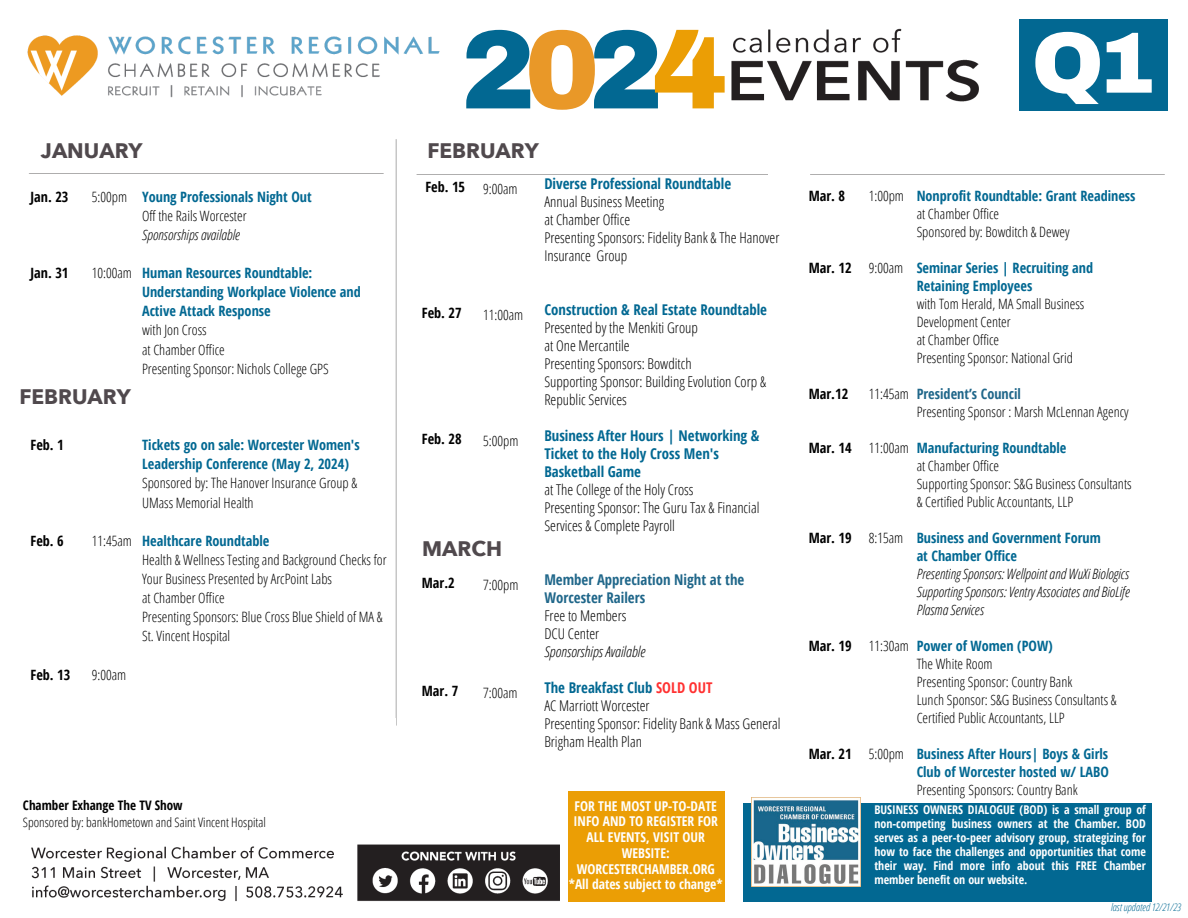
<style>
.page{position:relative;width:1188px;height:918px;background:#fff}
.page>*{position:absolute;margin:0;border:0;box-sizing:border-box;transform-origin:0 0}
.t1{font:900 112.2px "Archivo";color:#026892}
.t2{font:900 86.85px "Archivo";color:#fff}
.t3{font:700 21px "Avenir Next LT Pro";color:#50494d}
.t4{font:300 14.85px/18px "Open Sans Condensed";color:#000}
.t5{font:700 14.85px "Open Sans Condensed";color:#20678a}
.t6{font:700 14.85px "Open Sans Condensed";color:#026892}
.t7{font:300 14.25px/18px "Open Sans Condensed";color:#000}
.t8{font:700 14.25px/19.2px "Open Sans Condensed";color:#026892}
.t9{font:italic 300 14.25px/18px "Open Sans Condensed";color:#000}
.t10{font:700 14.25px "Open Sans Condensed";color:#000}
.t11{font:700 13.5px/15.8px "Open Sans Condensed";color:#fff;text-align:center}
.t12{font:300 13.05px "Open Sans Condensed";color:#000}
.t13{font:700 13.05px "Open Sans Condensed";color:#000}
.t14{font:700 12px/14px "Open Sans Condensed";color:#fff;text-align:justify}
.t15{font:italic 300 10.5px "Open Sans Condensed";color:#026892}
.s1{color:#e99828}
.s2{color:#eb9e05}
.s3{font-weight:300;color:#000}
.s4{font-weight:300;font-style:italic;color:#000}
.s5{font-weight:700;color:#026892}
.s6{font-weight:700;color:#20678a}
.s7{font-style:italic}
.s8{color:#ff3131}
.s9{font-weight:700;font-style:normal;color:#026892}
</style>
<div class="page">
<img style="left:27px;top:28px;width:1138px;height:874px">
<div style="left:1019px;top:19px;width:149px;height:92px;background:#026892"></div>
<div style="left:768px;top:131px;width:41px;height:600px;background:#fff"></div>
<div style="left:744px;top:803px;width:408px;height:99px;background:#026892"></div>
<img style="left:751px;top:798px;width:109px;height:89px">
<div style="left:341px;top:741px;width:221px;height:101px;background:#fff"></div>
<div style="left:568px;top:785px;width:157px;height:117px;background:#eb9e05"></div>
<div style="left:23px;top:718px;width:372px;height:126px;background:#fff"></div>
<div style="left:568px;top:741px;width:157px;height:50px;background:#fff"></div>
<h4 class="t1" style="left:461px;top:10px;width:268px">2<span class="s1">0</span>2<span class="s2">4</span></h4>
<h5 class="t2" style="left:1031px;top:16px;width:125px">Q1</h5>
<h5 class="t3" style="left:41px;top:137px;width:103px">JANUARY</h5>
<h5 class="t3" style="left:427px;top:137px;width:113px">FEBRUARY</h5>
<h5 class="t10" style="left:31px;top:186px;width:39px">Jan. 23</h5>
<h4 class="t7" style="left:92px;top:187px;width:37px">5:00pm</h4>
<h5 class="t10" style="left:31px;top:263px;width:39px">Jan. 31</h5>
<h4 class="t7" style="left:92px;top:264px;width:42px">10:00am</h4>
<p class="t3" style="left:19px;top:384px;width:113px">FEBRUARY</p>
<h1 class="t8" style="left:142px;top:186px;width:171px">Young Professionals Night Out<br><span class="s3">Off the Rails Worcester<br></span><span class="s4">Sponsorships available</span></h1>
<h2 class="t8" style="left:142px;top:263px;width:220px">Human Resources Roundtable:<br>Understanding Workplace Violence and<br>Active Attack Response<br><span class="s3">with Jon Cross<br>at Chamber Office<br>Presenting Sponsor: Nichols College GPS</span></h2>
<h5 class="t10" style="left:31px;top:435px;width:35px">Feb. 1</h5>
<h5 class="t10" style="left:31px;top:531px;width:35px">Feb. 6</h5>
<h4 class="t7" style="left:92px;top:531px;width:42px">11:45am</h4>
<h3 class="t8" style="left:142px;top:435px;width:219px">Tickets go on sale: Worcester Women's Leadership Conference (May 2, 2024)<br><span class="s3">Sponsored by: The Hanover Insurance Group &amp; UMass Memorial Health</span></h3>
<h3 class="t7" style="left:142px;top:531px;width:246px;line-height:19.2px"><span class="s5">Healthcare Roundtable<br></span>Health &amp; Wellness Testing and Background Checks for Your Business Presented by ArcPoint Labs<br>at Chamber Office<br>Presenting Sponsors: Blue Cross Blue Shield of MA &amp; St. Vincent Hospital</h3>
<h5 class="t10" style="left:31px;top:664px;width:41px">Feb. 13</h5>
<h4 class="t7" style="left:92px;top:665px;width:36px">9:00am</h4>
<h6 class="t13" style="left:23px;top:796px;width:161px">Chamber Exhange The TV Show</h6>
<p class="t12" style="left:23px;top:813px;width:244px">Sponsored by: bankHometown and Saint Vincent Hospital</p>
<h4 class="t10" style="left:425px;top:177px;width:41px">Feb. 15</h4>
<h5 class="t7" style="left:483px;top:179px;width:36px">9:00am</h5>
<h4 class="t10" style="left:422px;top:303px;width:41px">Feb. 27</h4>
<h5 class="t7" style="left:483px;top:305px;width:42px">11:00am</h5>
<h4 class="t10" style="left:422px;top:429px;width:41px">Feb. 28</h4>
<h5 class="t7" style="left:483px;top:431px;width:37px">5:00pm</h5>
<h5 class="t3" style="left:422px;top:536px;width:81px">MARCH</h5>
<h4 class="t10" style="left:422px;top:573px;width:34px">Mar.2</h4>
<h5 class="t7" style="left:483px;top:575px;width:37px">7:00pm</h5>
<h5 class="t10" style="left:422px;top:681px;width:38px">Mar. 7</h5>
<h5 class="t7" style="left:483px;top:683px;width:36px">7:00am</h5>
<h5 class="t4" style="left:544px;top:174px;width:237px"><span class="s5">Diverse Professional Roundtable<br></span>Annual Business Meeting<br>at Chamber Office<br>Presenting Sponsors: Fidelity Bank &amp; The Hanover<br>Insurance Group</h5>
<h3 class="t4" style="left:544px;top:300px;width:224px"><span class="s5">Construction &amp; Real Estate Roundtable </span>Presented by the Menkiti Group<br>at One Mercantile<br>Presenting Sponsors: Bowditch<br>Supporting Sponsor: Building Evolution Corp &amp;</h3>
<h3 class="t4" style="left:544px;top:390px;width:84px">Republic Services</h3>
<h3 class="t4" style="left:544px;top:426px;width:217px"><span class="s5">Business After Hours | Networking &amp;<br>Ticket to the Holy Cross Men's<br>Basketball Game<br></span>at The College of the Holy Cross<br>Presenting Sponsor: The Guru Tax &amp; Financial<br>Services &amp; Complete Payroll</h3>
<h3 class="t5" style="left:544px;top:569px;width:201px">Member Appreciation Night at the</h3>
<p class="t4" style="left:544px;top:588px;width:102px"><span class="s6">Worcester Railers<br></span>Free to Members<br>DCU Center<br><span class="s7">Sponsorships Available</span></p>
<p class="t6" style="left:544px;top:677px;width:170px">The Breakfast Club <span class="s8">SOLD OUT</span></p>
<p class="t4" style="left:544px;top:696px;width:238px">AC Marriott Worcester<br>Presenting Sponsor: Fidelity Bank &amp; Mass General<br>Brigham Health Plan</p>
<h5 class="t10" style="left:809px;top:186px;width:38px">Mar. 8</h5>
<h5 class="t10" style="left:809px;top:258px;width:45px">Mar. 12</h5>
<h5 class="t10" style="left:809px;top:384px;width:41px">Mar.12</h5>
<h5 class="t10" style="left:809px;top:438px;width:45px">Mar. 14</h5>
<h5 class="t10" style="left:809px;top:528px;width:45px">Mar. 19</h5>
<h4 class="t10" style="left:809px;top:636px;width:45px">Mar. 19</h4>
<h4 class="t10" style="left:809px;top:744px;width:45px">Mar. 21</h4>
<h4 class="t7" style="left:869px;top:186px;width:37px">1:00pm</h4>
<h4 class="t7" style="left:869px;top:258px;width:36px">9:00am</h4>
<h4 class="t7" style="left:869px;top:384px;width:42px">11:45am</h4>
<h4 class="t7" style="left:869px;top:438px;width:42px">11:00am</h4>
<h4 class="t7" style="left:869px;top:528px;width:36px">8:15am</h4>
<h5 class="t7" style="left:869px;top:636px;width:42px">11:30am</h5>
<h5 class="t7" style="left:869px;top:744px;width:37px">5:00pm</h5>
<h5 class="t7" style="left:917px;top:186px;width:220px"><span class="s5">Nonprofit Roundtable: Grant Readiness </span>at Chamber Office<br>Sponsored by: Bowditch &amp; Dewey</h5>
<h5 class="t7" style="left:917px;top:258px;width:178px"><span class="s5">Seminar Series | Recruiting and<br>Retaining Employees<br></span>with Tom Herald, MA Small Business<br>Development Center<br>at Chamber Office<br>Presenting Sponsor: National Grid</h5>
<h5 class="t7" style="left:917px;top:384px;width:213px"><span class="s6">President’s Council<br></span>Presenting Sponsor : Marsh McLennan Agency</h5>
<h5 class="t7" style="left:917px;top:438px;width:216px"><span class="s5">Manufacturing Roundtable<br></span>at Chamber Office<br>Supporting Sponsor: S&amp;G Business Consultants &amp; Certified Public Accountants, LLP</h5>
<h5 class="t9" style="left:917px;top:528px;width:215px"><span class="s9">Business and Government Forum<br>at Chamber Office<br></span>Presenting Sponsors: Wellpoint and WuXi Biologics Supporting Sponsors: Ventry Associates and BioLife Plasma Services</h5>
<h5 class="t7" style="left:917px;top:636px;width:202px"><span class="s5">Power of Women (POW)<br></span>The White Room<br>Presenting Sponsor: Country Bank<br>Lunch Sponsor: S&amp;G Business Consultants &amp;<br>Certified Public Accountants, LLP</h5>
<h5 class="t8" style="left:917px;top:744px;width:194px;line-height:18px;text-align:justify">Business After Hours| Boys &amp; Girls Club of Worcester hosted w/ LABO <span class="s3">Presenting Sponsors: Country Bank</span></h5>
<h5 class="t11" style="left:569px;top:797px;width:155px">FOR THE MOST UP-TO-DATE<br>INFO AND TO REGISTER FOR<br>ALL EVENTS, VISIT OUR<br>WEBSITE:<br>WORCESTERCHAMBER.ORG *All dates subject to change*</h5>
<h5 class="t14" style="left:874px;top:803px;width:273px">BUSINESS OWNERS DIALOGUE (BOD) is a small group of non-competing business owners at the Chamber. BOD serves as a peer-to-peer advisory group, strategizing for how to face the challenges and opportunities that come their way. Find more info about this FREE Chamber member benefit on our website.</h5>
<h4 class="t15" style="left:1111px;top:900px;width:72px">last updated 12/21/23</h4>
</div>
